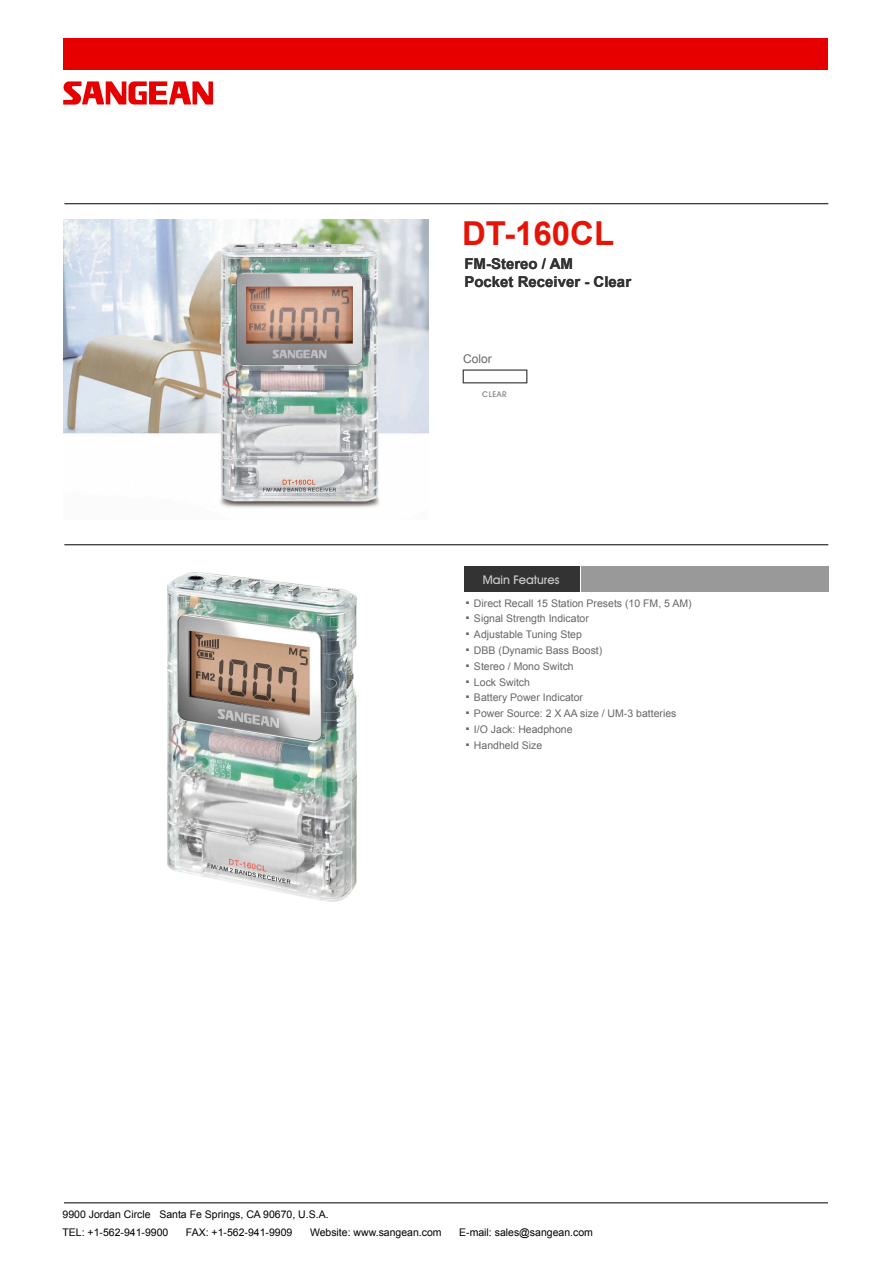
<style>
.page{position:relative;width:893px;height:1263px;background:#fff}
.page>*{position:absolute;margin:0;border:0;box-sizing:border-box;transform-origin:0 0}
.t1{font:700 33px "Arial";color:#e61407}
.t2{font:27px "Arial";color:#666}
.t3{font:700 15px/18px "Arial";color:#333}
.t4{font:500 12px "Avant Garde IT Cby BT";color:#ccc}
.t5{font:12px "Arial";color:#666}
.t6{font:10.5px "Arial";color:#666}
.t7{font:10.5px/18px "Arial";color:#000}
.t8{font:500 7.95px "Avant Garde IT Cby BT";letter-spacing:.05em;color:#7f7f7f}
</style>
<div class="page">
<div style="left:64px;top:38px;width:764px;height:32px;background:#e60000"></div>
<hr style="left:64px;top:544px;width:764px;height:1px;background:#000">
<hr style="left:64px;top:1202px;width:764px;height:1px;background:#000">
<svg style="left:63px;top:81px;width:150px;height:24px"></svg>
<div style="left:465px;top:566px;width:115px;height:26px;background:#333"></div>
<div style="left:581px;top:566px;width:247px;height:26px;background:#999"></div>
<hr style="left:64px;top:203px;width:764px;height:1px;background:#000">
<div style="left:463px;top:370px;width:64px;height:13px;border:1px solid #383838"></div>
<img style="left:63px;top:219px;width:366px;height:289px">
<img style="left:168px;top:572px;width:188px;height:329px">
<h1 class="t1" style="left:462px;top:212px;width:154px">DT-160CL</h1>
<h3 class="t3" style="left:464px;top:255px;width:168px">FM-Stereo / AM<br>Pocket Receiver - Clear</h3>
<p class="t5" style="left:463px;top:351px;width:30px">Color</p>
<p class="t8" style="left:482px;top:390px;width:26px">CLEAR</p>
<p class="t4" style="left:483px;top:572px;width:78px">Main Features</p>
<h2 class="t2" style="left:464px;top:577px;width:9px">.</h2>
<p class="t6" style="left:474px;top:596px;width:219px">Direct Recall 15 Station Presets (10 FM, 5 AM)</p>
<h2 class="t2" style="left:464px;top:592px;width:9px">.</h2>
<p class="t6" style="left:474px;top:612px;width:116px">Signal Strength Indicator</p>
<h2 class="t2" style="left:464px;top:608px;width:9px">.</h2>
<p class="t6" style="left:474px;top:628px;width:109px">Adjustable Tuning Step</p>
<h2 class="t2" style="left:464px;top:624px;width:9px">.</h2>
<p class="t6" style="left:474px;top:643px;width:130px">DBB (Dynamic Bass Boost)</p>
<h2 class="t2" style="left:464px;top:640px;width:9px">.</h2>
<p class="t6" style="left:474px;top:659px;width:101px">Stereo / Mono Switch</p>
<h2 class="t2" style="left:464px;top:655px;width:9px">.</h2>
<p class="t6" style="left:474px;top:675px;width:58px">Lock Switch</p>
<h2 class="t2" style="left:464px;top:671px;width:9px">.</h2>
<p class="t6" style="left:474px;top:691px;width:111px">Battery Power Indicator</p>
<h2 class="t2" style="left:464px;top:687px;width:9px">.</h2>
<p class="t6" style="left:474px;top:706px;width:204px">Power Source: 2 X AA size / UM-3 batteries</p>
<h2 class="t2" style="left:464px;top:703px;width:9px">.</h2>
<p class="t6" style="left:474px;top:722px;width:100px">I/O Jack: Headphone</p>
<h2 class="t2" style="left:464px;top:718px;width:9px">.</h2>
<p class="t6" style="left:474px;top:738px;width:70px">Handheld Size</p>
<p class="t7" style="left:62px;top:1206px;width:268px">9900 Jordan Circle Santa Fe Springs, CA 90670, U.S.A.<br>TEL: +1-562-941-9900</p>
<p class="t7" style="left:186px;top:1224px;width:108px">FAX: +1-562-941-9909</p>
<p class="t7" style="left:310px;top:1224px;width:133px">Website: www.sangean.com</p>
<p class="t7" style="left:459px;top:1224px;width:135px">E-mail: sales@sangean.com</p>
</div>
